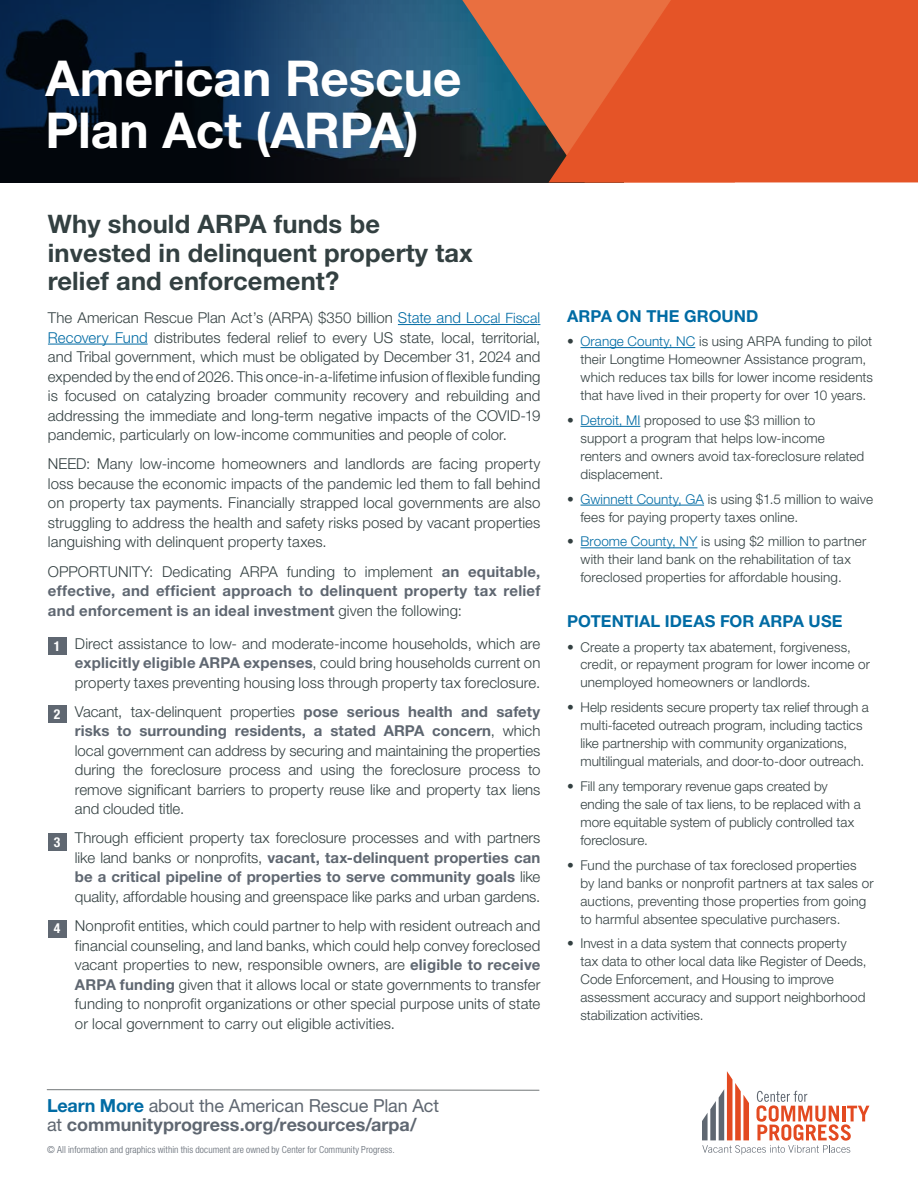
<style>
.page{position:relative;width:918px;height:1188px;background:#fff}
.page>*{position:absolute;margin:0;border:0;box-sizing:border-box;transform-origin:0 0}
.t1{font:700 49.5px/52.5px "Helvetica Neue LT Std";color:#fff}
.t2{font:700 25.5px/28.5px "Helvetica Neue LT Std";letter-spacing:.005em;color:#334041}
.t3{font:700 18px/19.5px "Helvetica Neue LT Std";color:#5f6771}
.t4{font:700 16.5px "Helvetica Neue LT Std";letter-spacing:.005em;color:#006ba4}
.t5{font:300 15px/19.5px "Helvetica Neue LT Std";color:#334041;text-align:justify}
.t6{font:700 15px/19.5px "Helvetica Neue LT Std";letter-spacing:.015em;color:#5f6771;text-align:justify}
.t7{font:300 13.5px/18px "Helvetica Neue LT Std";letter-spacing:.005em;color:#334041}
.t8{font:300 condensed 9.75px "Helvetica Neue LT Std";letter-spacing:.01em;color:#5f6771}
.s1{color:#006ba4}
.s2{font-size:14.25px;color:#006ba4}
.s3{font-weight:300;color:#334041}
.s4{font-weight:700;color:#5f6771}
.s5{font-weight:400}
</style>
<div class="page">
<img style="left:0;top:0;width:452px;height:182px">
<svg style="left:452px;top:0;width:97px;height:182px;background:#5d5451"></svg>
<svg style="left:549px;top:0;width:369px;height:182px;background:#e4572a"></svg>
<hr style="left:580px;top:347px;width:115px;height:1px;background:#006ba4">
<hr style="left:580px;top:426px;width:60px;height:1px;background:#006ba4">
<hr style="left:580px;top:505px;width:124px;height:1px;background:#006ba4">
<hr style="left:580px;top:548px;width:117px;height:1px;background:#006ba4">
<hr style="left:398px;top:324px;width:92px;height:1px;background:#006ba4">
<hr style="left:490px;top:324px;width:48px;height:1px;background:#006ba4">
<hr style="left:48px;top:344px;width:100px;height:1px;background:#006ba4">
<div style="left:48px;top:637px;width:18px;height:18px;background:#5f6771"></div>
<div style="left:48px;top:705px;width:18px;height:18px;background:#5f6771"></div>
<div style="left:48px;top:834px;width:18px;height:17px;background:#5f6771"></div>
<div style="left:48px;top:920px;width:18px;height:17px;background:#5f6771"></div>
<svg style="left:46px;top:1089px;width:494px;height:2px"></svg>
<svg style="left:702px;top:1071px;width:167px;height:84px"></svg>
<h1 class="t1" style="left:46px;top:51px;width:418px">American Rescue<br>Plan Act (ARPA)</h1>
<h2 class="t2" style="left:48px;top:209px;width:427px">Why should ARPA funds be invested in delinquent property tax relief and enforcement?</h2>
<p class="t5" style="left:48px;top:308px;width:494px">The American Rescue Plan Act’s (ARPA) $350 billion <span class="s1">State and Loc</span><span class="s2">al Fisca</span><span class="s1">l Recovery Fund</span> distributes federal relief to every US state, local, territorial, and Tribal government, which must be obligated by December 31, 2024 and expended by the end of 2026. This once-in-a-lifetime infusion of flexible funding is focused on catalyzing broader community recovery and rebuilding and addressing the immediate and long-term negative impacts of the COVID-19 pandemic, particularly on low-income communities and people of color.</p>
<p class="t5" style="left:48px;top:454px;width:494px">NEED: Many low-income homeowners and landlords are facing property loss because the economic impacts of the pandemic led them to fall behind on property tax payments. Financially strapped local governments are also struggling to address the health and safety risks posed by vacant properties languishing with delinquent property taxes.</p>
<p class="t6" style="left:48px;top:561px;width:494px"><span class="s3">OPPORTUNITY: Dedicating ARPA funding to implement</span> an equitable, effective, and efficient approach to delinquent property tax relief and enforcement is an ideal investment <span class="s3">given the following:</span></p>
<p class="t5" style="left:75px;top:633px;width:467px;text-indent:-21px"><sub>1</sub> Direct assistance to low- and moderate-income households, which are <span class="s4">explicitly eligible ARPA expenses</span>, could bring households current on property taxes preventing housing loss through property tax foreclosure.</p>
<p class="t5" style="left:75px;top:701px;width:467px;text-indent:-21px"><sub>2</sub> Vacant, tax-delinquent properties <span class="s4">pose serious health and safety risks to surrounding residents, a stated ARPA concern</span>, which local government can address by securing and maintaining the properties during the foreclosure process and using the foreclosure process to remove significant barriers to property reuse like and property tax liens and clouded title.</p>
<p class="t5" style="left:75px;top:828px;width:467px;text-indent:-21px"><sub>3</sub> Through efficient property tax foreclosure processes and with partners like land banks or nonprofits, <span class="s4">vacant, tax-delinquent properties can be a critical pipeline of properties to serve community goals</span> like quality, affordable housing and greenspace like parks and urban gardens.</p>
<p class="t5" style="left:75px;top:916px;width:467px;text-indent:-21px"><sub>4</sub> Nonprofit entities, which could partner to help with resident outreach and financial counseling, and land banks, which could help convey foreclosed vacant properties to new, responsible owners, are <span class="s4">eligible to receive ARPA funding</span> given that it allows local or state governments to transfer funding to nonprofit organizations or other special purpose units of state or local government to carry out eligible activities.</p>
<p class="t4" style="left:567px;top:305px;width:193px">ARPA ON THE GROUND</p>
<p class="t7" style="left:580px;top:332px;width:294px;text-indent:-14px">• <span class="s1">Orange County, NC</span> is using ARPA funding to pilot their Longtime Homeowner Assistance program, which reduces tax bills for lower income residents that have lived in their property for over 10 years.</p>
<p class="t7" style="left:580px;top:411px;width:285px;text-indent:-14px">• <span class="s1">Detroit, MI</span> proposed to use $3 million to support a program that helps low-income renters and owners avoid tax-foreclosure related displacement.</p>
<p class="t7" style="left:580px;top:490px;width:294px;text-indent:-14px">• <span class="s1">Gwinnett County, GA</span> is using $1.5 million to waive fees for paying property taxes online.</p>
<p class="t7" style="left:580px;top:532px;width:287px;text-indent:-14px">• <span class="s1">Broome County, NY</span> is using $2 million to partner with their land bank on the rehabilitation of tax foreclosed properties for affordable housing.</p>
<p class="t4" style="left:567px;top:611px;width:277px">POTENTIAL IDEAS FOR ARPA USE</p>
<p class="t7" style="left:580px;top:637px;width:291px;text-indent:-14px">• Create a property tax abatement, forgiveness, credit, or repayment program for lower income or unemployed homeowners or landlords.</p>
<p class="t7" style="left:580px;top:698px;width:290px;text-indent:-14px">• Help residents secure property tax relief through a multi-faceted outreach program, including tactics like partnership with community organizations, multilingual materials, and door-to-door outreach.</p>
<p class="t7" style="left:580px;top:777px;width:282px;text-indent:-14px">• Fill any temporary revenue gaps created by ending the sale of tax liens, to be replaced with a more equitable system of publicly controlled tax foreclosure.</p>
<p class="t7" style="left:580px;top:856px;width:295px;text-indent:-14px">• Fund the purchase of tax foreclosed properties by land banks or nonprofit partners at tax sales or auctions, preventing those properties from going to harmful absentee speculative purchasers.</p>
<p class="t7" style="left:580px;top:934px;width:288px;text-indent:-14px">• Invest in a data system that connects property tax data to other local data like Register of Deeds, Code Enforcement, and Housing to improve assessment accuracy and support neighborhood stabilization activities.</p>
<p class="t3" style="left:47px;top:1095px;width:394px"><span class="s1">Learn More</span> <span class="s5">about the American Rescue Plan Act at</span> communityprogress.org/resources/arpa/</p>
<p class="t8" style="left:47px;top:1144px;width:349px">© All information and graphics within this document are owned by Center for Community Progress.</p>
</div>
